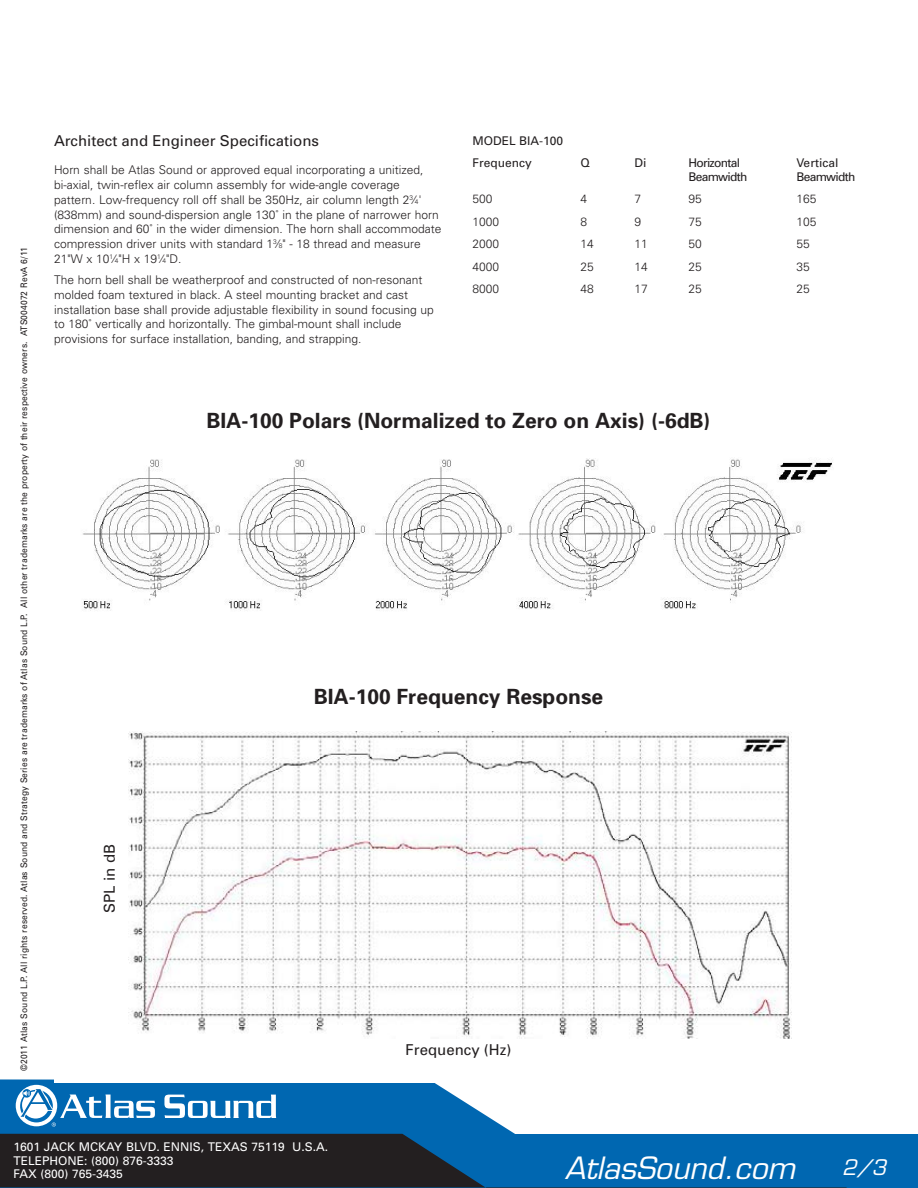
<style>
.page{position:relative;width:918px;height:1188px;background:#fff}
.page>*{position:absolute;margin:0;border:0;box-sizing:border-box;transform-origin:0 0}
.t1{font:italic 30px "Eurostile";color:#fff}
.t2{font:700 21px "Univers";color:#231f20}
.t3{font:italic 21px "Eurostile";color:#fff}
.t4{font:15px "Univers";color:#231f20}
.t5{font:300 12px/14.7px "Univers";color:#231f20}
.t6{font:12px/13.5px "Univers";color:#fff}
.t7{font:12px "Univers";letter-spacing:-.06em;color:#231f20}
.t8{font:12px/22.5px "Univers";color:#231f20}
.t9{font:9px "Univers";letter-spacing:.015em;color:#231f20;scale:.94 1}
.s1{font-size:6.6px}
</style>
<div class="page">
<svg style="left:0;top:1079px;width:918px;height:109px"></svg>
<svg style="left:0;top:1134px;width:847px;height:54px;background:#124064"></svg>
<svg style="left:164px;top:1095px;width:112px;height:23px"></svg>
<svg style="left:15px;top:1084px;width:43px;height:43px"></svg>
<div style="left:16px;top:1085px;width:41px;height:41px;background:#fff;border-radius:50%"></div>
<svg style="left:19px;top:1087px;width:136px;height:40px"></svg>
<div style="left:54px;top:705px;width:810px;height:378px;background:#fff"></div>
<img style="left:128px;top:732px;width:663px;height:307px">
<img style="left:83px;top:458px;width:749px;height:153px">
<p class="t9" style="left:19px;top:1071px;width:878px;rotate:-90deg">©2011 Atlas Sound L.P. All rights reserved. Atlas Sound and Strategy Series are trademarks of Atlas Sound L.P. All other trademarks are the property of their respective owners. ATS004072 RevA 6/11</p>
<p class="t4" style="left:54px;top:132px;width:267px">Architect and Engineer Specifications</p>
<p class="t5" style="left:54px;top:163px;width:389px">Horn shall be Atlas Sound or approved equal incorporating a unitized, bi-axial, twin-reflex air column assembly for wide-angle coverage pattern. Low-frequency roll off shall be 350Hz, air column length 2<sup>3</sup>⁄<span class="s1">4</span>' (838mm) and sound-dispersion angle 130˚ in the plane of narrower horn dimension and 60˚ in the wider dimension. The horn shall accommodate compression driver units with standard 1<sup>3</sup>⁄<span class="s1">8</span>" - 18 thread and measure 21"W x 10<sup>1</sup>⁄<span class="s1">4</span>"H x 19<sup>1</sup>⁄<span class="s1">4</span>"D.</p>
<p class="t5" style="left:54px;top:272px;width:381px">The horn bell shall be weatherproof and constructed of non-resonant molded foam textured in black. A steel mounting bracket and cast installation base shall provide adjustable flexibility in sound focusing up to 180˚ vertically and horizontally. The gimbal-mount shall include provisions for surface installation, banding, and strapping.</p>
<p class="t8" style="left:472px;top:129px;width:92px">MODEL BIA-100<br>Frequency</p>
<p class="t7" style="left:580px;top:156px;width:11px">Q</p>
<p class="t7" style="left:634px;top:156px;width:13px">Di</p>
<p class="t7" style="left:688px;top:156px;width:53px">Horizontal</p>
<p class="t8" style="left:796px;top:152px;width:43px">Vertical</p>
<p class="t7" style="left:688px;top:169px;width:60px">Beamwidth</p>
<p class="t7" style="left:796px;top:169px;width:60px">Beamwidth</p>
<p class="t5" style="left:472px;top:191px;width:22px">500</p>
<p class="t5" style="left:580px;top:191px;width:8px">4</p>
<p class="t5" style="left:634px;top:191px;width:8px">7</p>
<p class="t5" style="left:688px;top:191px;width:15px">95</p>
<p class="t5" style="left:796px;top:191px;width:22px">165</p>
<p class="t5" style="left:472px;top:214px;width:28px">1000</p>
<p class="t5" style="left:580px;top:214px;width:8px">8</p>
<p class="t5" style="left:634px;top:214px;width:8px">9</p>
<p class="t5" style="left:688px;top:214px;width:15px">75</p>
<p class="t5" style="left:796px;top:214px;width:22px">105</p>
<p class="t5" style="left:472px;top:236px;width:28px">2000</p>
<p class="t5" style="left:580px;top:236px;width:15px">14</p>
<p class="t5" style="left:634px;top:236px;width:15px">11</p>
<p class="t5" style="left:688px;top:236px;width:15px">50</p>
<p class="t5" style="left:796px;top:236px;width:15px">55</p>
<p class="t5" style="left:472px;top:259px;width:28px">4000</p>
<p class="t5" style="left:580px;top:259px;width:15px">25</p>
<p class="t5" style="left:634px;top:259px;width:15px">14</p>
<p class="t5" style="left:688px;top:259px;width:15px">25</p>
<p class="t5" style="left:796px;top:259px;width:15px">35</p>
<p class="t5" style="left:472px;top:281px;width:28px">8000</p>
<p class="t5" style="left:580px;top:281px;width:15px">48</p>
<p class="t5" style="left:634px;top:281px;width:15px">17</p>
<p class="t5" style="left:688px;top:281px;width:15px">25</p>
<p class="t5" style="left:796px;top:281px;width:15px">25</p>
<h2 class="t2" style="left:206px;top:407px;width:506px">BIA-100 Polars (Normalized to Zero on Axis) (-6dB)</h2>
<p class="t4" style="left:101px;top:913px;width:70px;rotate:-90deg">SPL in dB</p>
<h2 class="t2" style="left:314px;top:683px;width:291px">BIA-100 Frequency Response</h2>
<p class="t4" style="left:406px;top:1041px;width:107px">Frequency (Hz)</p>
<p class="t6" style="left:14px;top:1140px;width:316px">1601 JACK MCKAY BLVD. ENNIS, TEXAS 75119 U.S.A.<br>TELEPHONE: (800) 876-3333<br>FAX (800) 765-3435</p>
<h1 class="t1" style="left:565px;top:1150px;width:232px">AtlasSound.com</h1>
<h2 class="t3" style="left:842px;top:1155px;width:46px">2/3</h2>
</div>
